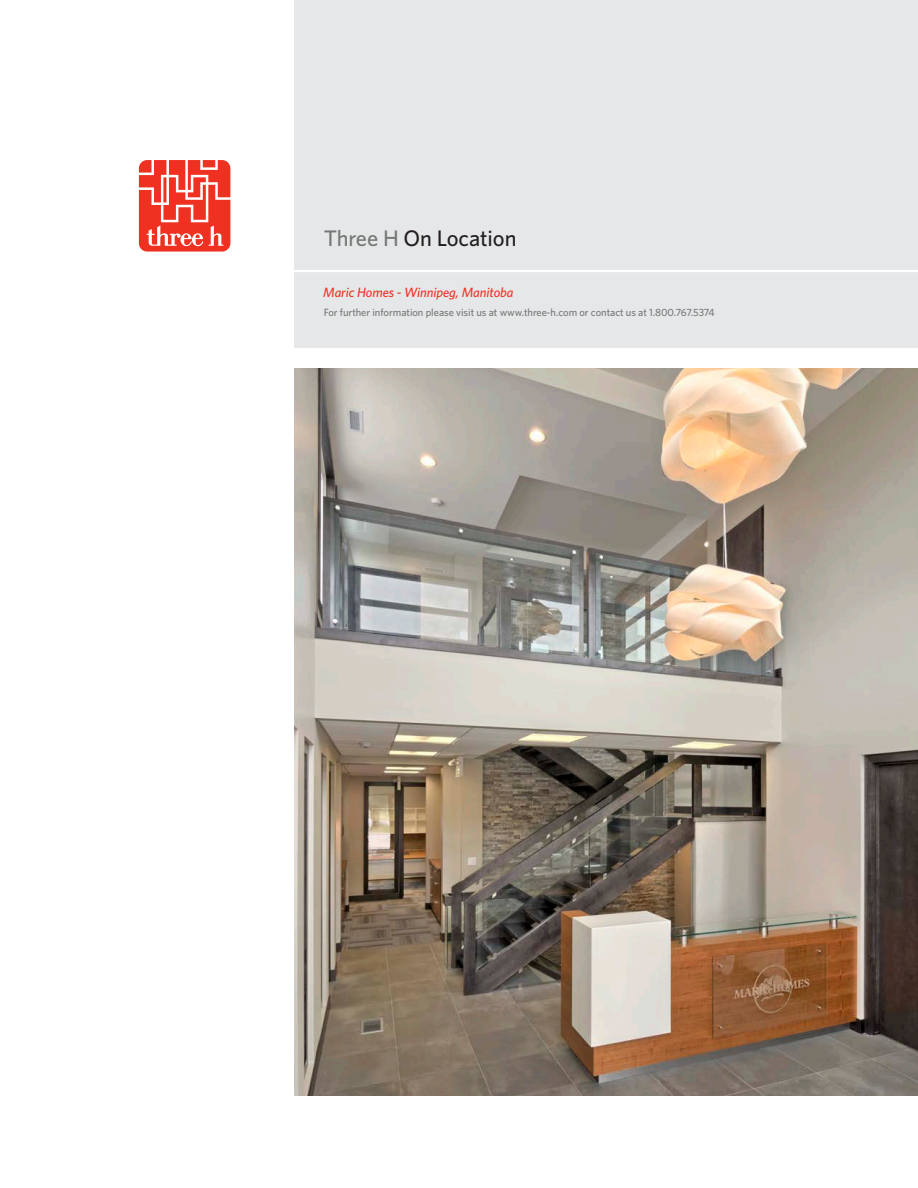
<style>
.page{position:relative;width:918px;height:1188px;background:#fff}
.page>*{position:absolute;margin:0;border:0;box-sizing:border-box;transform-origin:0 0}
.t1{font:500 22.5px "Whitney";letter-spacing:-.005em;color:#231f20}
.t2{font:italic 500 13.5px "Whitney";letter-spacing:-.005em;color:#ef3122}
.t3{font:500 10.5px "Whitney";letter-spacing:-.005em;color:#767875}
.s1{color:#767875}
</style>
<div class="page">
<div style="left:295px;top:0;width:623px;height:348px;background:#e6e7e9"></div>
<svg style="left:139px;top:160px;width:91px;height:92px;background:#f25c51"></svg>
<hr style="left:294px;top:270px;width:624px;height:2px;background:#fff">
<img style="left:295px;top:369px;width:623px;height:726px">
<p class="t1" style="left:324px;top:225px;width:194px"><span class="s1">Three H</span> On Location</p>
<p class="t2" style="left:323px;top:284px;width:192px">Maric Homes - Winnipeg, Manitoba</p>
<p class="t3" style="left:324px;top:306px;width:392px">For further information please visit us at www.three-h.com or contact us at 1.800.767.5374</p>
</div>
